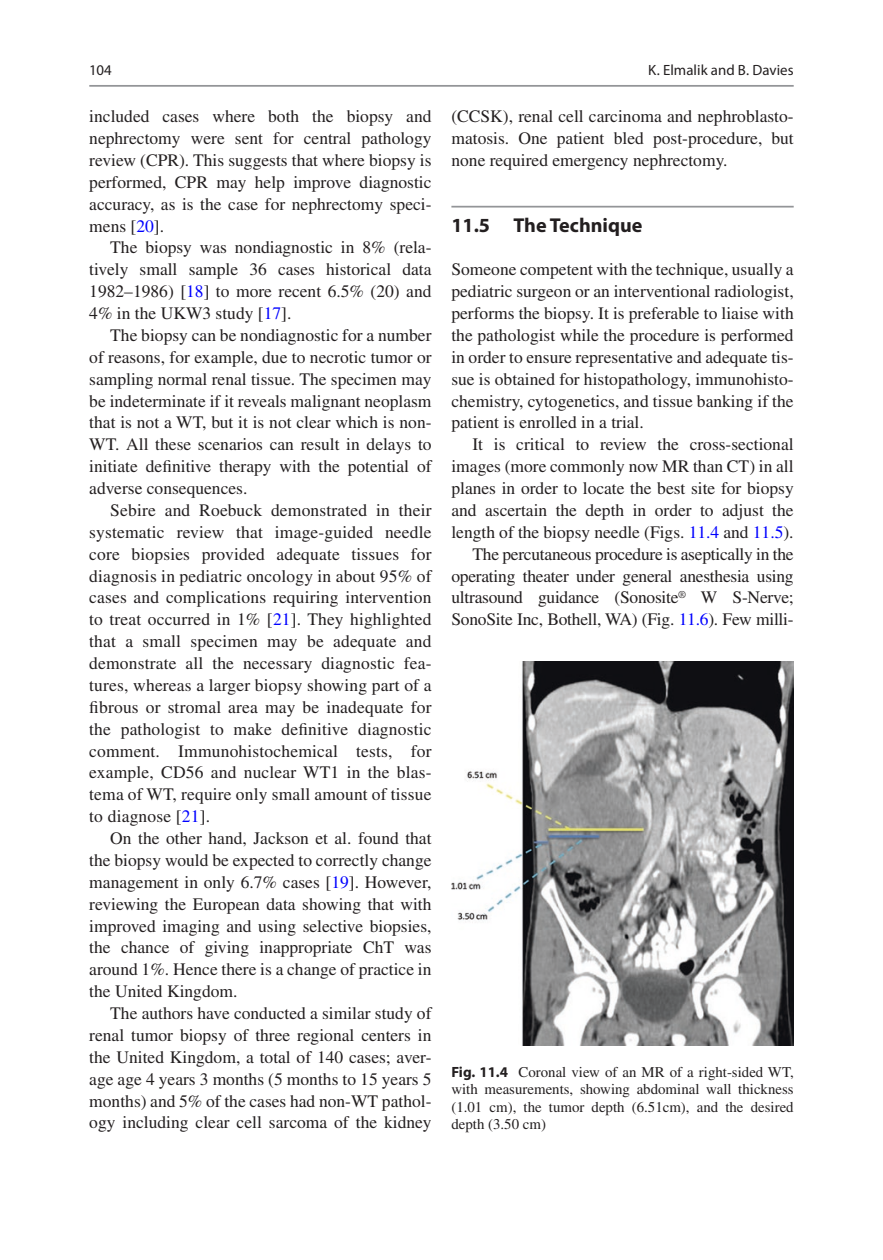
<style>
.page{position:relative;width:883px;height:1260px;background:#fff}
.page>*{position:absolute;margin:0;border:0;box-sizing:border-box;transform-origin:0 0}
._1_hd{font:700 20.12px "Myriad Pro";color:#231f20}
.Text{font:17.5px/21.9px "Times LT Std";color:#231f20;text-align:justify}
.Text_flush{font:17.5px/21.9px "Times LT Std";color:#231f20;text-align:justify}
.t1{font:14.88px/17.5px "Times LT Std";color:#231f20;text-align:justify}
.t2{font:14.88px "Myriad Pro";letter-spacing:.005em;color:#231f20}
.s1{color:#00f}
.s2{font-family:"Myriad Pro";font-weight:700}
</style>
<div class="page">
<hr style="left:451px;top:206px;width:343px;height:2px;background:#939598">
<img style="left:452px;top:661px;width:341px;height:384px">
<hr style="left:89px;top:85px;width:705px;height:2px;background:#939598">
<p class="t2" style="left:89px;top:61px;width:24px">104</p>
<p class="Text" style="left:89px;top:105px;width:344px">included cases where both the biopsy and nephrectomy were sent for central pathology review (CPR). This suggests that where biopsy is performed, CPR may help improve diagnostic accuracy, as is the case for nephrectomy speci&shy;mens [<span class="s1">20</span>].</p>
<p class="Text" style="left:89px;top:237px;width:344px;text-indent:21px">The biopsy was nondiagnostic in 8% (rela&shy;tively small sample 36 cases historical data 1982–1986) [<span class="s1">18</span>] to more recent 6.5% (20) and 4% in the UKW3 study [<span class="s1">17</span>].</p>
<p class="Text" style="left:89px;top:324px;width:344px;text-indent:21px">The biopsy can be nondiagnostic for a number of reasons, for example, due to necrotic tumor or sampling normal renal tissue. The specimen may be indeterminate if it reveals malignant neoplasm that is not a WT, but it is not clear which is non-WT. All these scenarios can result in delays to initiate definitive therapy with the potential of adverse consequences.</p>
<p class="Text" style="left:89px;top:499px;width:344px;text-indent:21px">Sebire and Roebuck demonstrated in their systematic review that image-guided needle core biopsies provided adequate tissues for diagnosis in pediatric oncology in about 95% of cases and complications requiring intervention to treat occurred in 1% [<span class="s1">21</span>]. They highlighted that a small specimen may be adequate and demonstrate all the necessary diagnostic fea&shy;tures, whereas a larger biopsy showing part of a fibrous or stromal area may be inadequate for the pathologist to make definitive diagnostic comment. Immunohistochemical tests, for example, CD56 and nuclear WT1 in the blas&shy;tema of WT, require only small amount of tissue to diagnose [<span class="s1">21</span>].</p>
<p class="Text" style="left:89px;top:827px;width:344px;text-indent:21px">On the other hand, Jackson et al. found that the biopsy would be expected to correctly change management in only 6.7% cases [<span class="s1">19</span>]. However, reviewing the European data showing that with improved imaging and using selective biopsies, the chance of giving inappropriate ChT was around 1%. Hence there is a change of practice in the United Kingdom.</p>
<p class="Text" style="left:89px;top:1002px;width:344px;text-indent:21px">The authors have conducted a similar study of renal tumor biopsy of three regional centers in the United Kingdom, a total of 140 cases; aver&shy;age age 4 years 3 months (5 months to 15 years 5 months) and 5% of the cases had non-WT pathol&shy;ogy including clear cell sarcoma of the kidney</p>
<p class="t2" style="left:648px;top:61px;width:147px">K. Elmalik and B. Davies</p>
<p class="Text" style="left:451px;top:105px;width:344px">(CCSK), renal cell carcinoma and nephroblasto&shy;matosis. One patient bled post-procedure, but none required emergency nephrectomy.</p>
<h2 class="_1_hd" style="left:451px;top:212px;width:193px">11.5 The Technique</h2>
<p class="Text_flush" style="left:451px;top:258px;width:344px">Someone competent with the technique, usually a pediatric surgeon or an interventional radiologist, performs the biopsy. It is preferable to liaise with the pathologist while the procedure is performed in order to ensure representative and adequate tis&shy;sue is obtained for histopathology, immunohisto&shy;chemistry, cytogenetics, and tissue banking if the patient is enrolled in a trial.</p>
<p class="Text" style="left:451px;top:433px;width:344px;text-indent:21px">It is critical to review the cross-sectional images (more commonly now MR than CT) in all planes in order to locate the best site for biopsy and ascertain the depth in order to adjust the length of the biopsy needle (Figs. <span class="s1">11.4</span> and <span class="s1">11.5</span>).</p>
<p class="Text" style="left:451px;top:543px;width:344px;text-indent:21px">The percutaneous procedure is aseptically in the operating theater under general anesthesia using ultrasound guidance (Sonosite<sup>®</sup> W S-Nerve; SonoSite Inc, Bothell, WA) (Fig. <span class="s1">11.6</span>). Few milli-</p>
<p class="t1" style="left:451px;top:1063px;width:344px"><span class="s2">Fig. 11.4</span> Coronal view of an MR of a right-sided WT, with measurements, showing abdominal wall thickness (1.01 cm), the tumor depth (6.51cm), and the desired depth (3.50 cm)</p>
</div>
